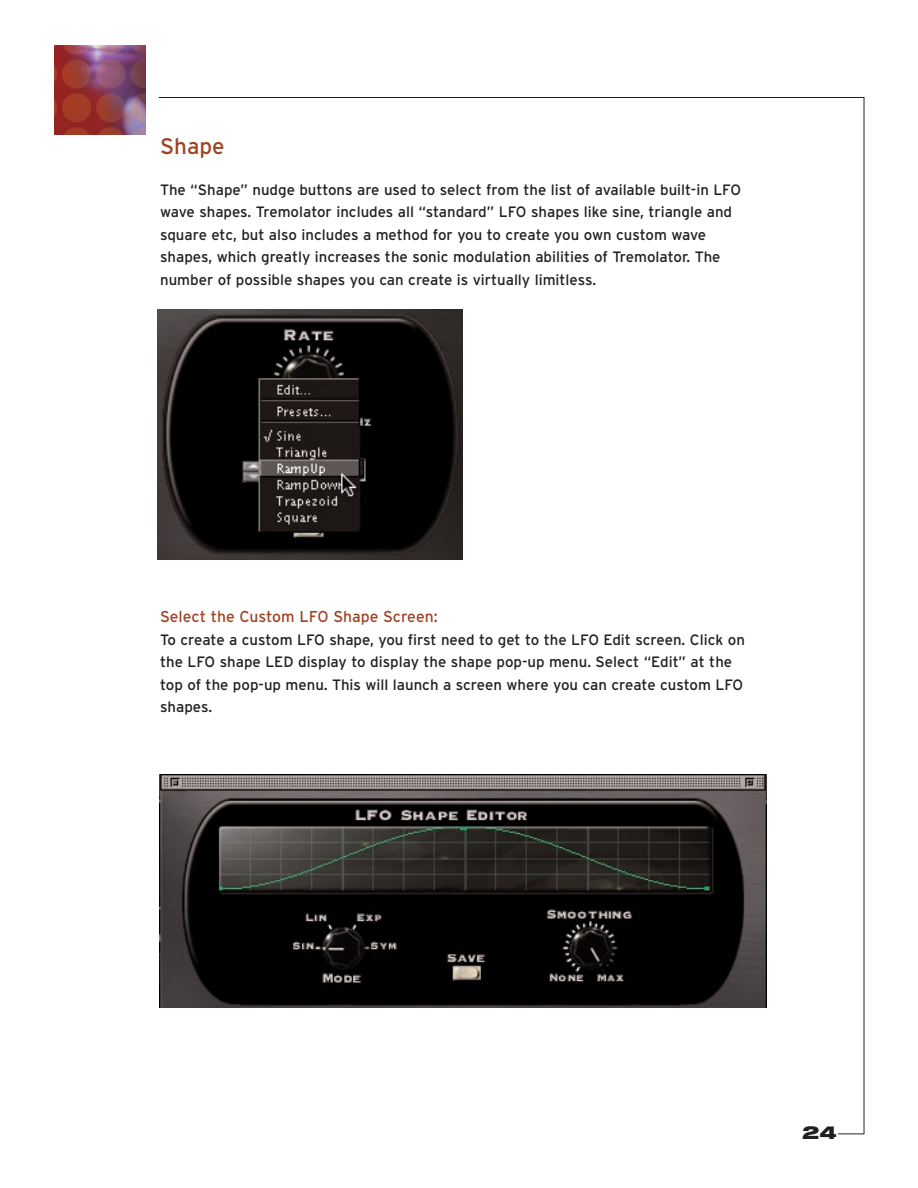
<style>
.page{position:relative;width:918px;height:1188px;background:#fff}
.page>*{position:absolute;margin:0;border:0;box-sizing:border-box;transform-origin:0 0}
.t1{font:22.5px "Interstate";color:#9e4425}
.t2{font:900 expanded 18px "Helvetica Neue";color:#231f20}
.t3{font:15.75px "Interstate";color:#9e4425}
.t4{font:15px/22.5px "Interstate";color:#231f20}
</style>
<div class="page">
<hr style="left:159px;top:97px;width:705px;height:1px;background:#231f20">
<hr style="left:864px;top:97px;width:1px;height:1037px;background:#231f20">
<svg style="left:838px;top:1134px;width:26px;height:1px"></svg>
<img style="left:54px;top:46px;width:92px;height:89px">
<img style="left:157px;top:310px;width:305px;height:250px">
<img style="left:159px;top:774px;width:607px;height:234px">
<h1 class="t1" style="left:160px;top:138px;width:66px">Shape</h1>
<p class="t4" style="left:160px;top:180px;width:583px">The “Shape” nudge buttons are used to select from the list of available built-in LFO wave shapes. Tremolator includes all “standard” LFO shapes like sine, triangle and square etc, but also includes a method for you to create you own custom wave shapes, which greatly increases the sonic modulation abilities of Tremolator. The number of possible shapes you can create is virtually limitless.</p>
<p class="t3" style="left:160px;top:611px;width:279px">Select the Custom LFO Shape Screen:</p>
<p class="t4" style="left:160px;top:630px;width:586px">To create a custom LFO shape, you first need to get to the LFO Edit screen. Click on the LFO shape LED display to display the shape pop-up menu. Select “Edit” at the top of the pop-up menu. This will launch a screen where you can create custom LFO shapes.</p>
<p class="t2" style="left:802px;top:1126px;width:36px">24</p>
</div>
